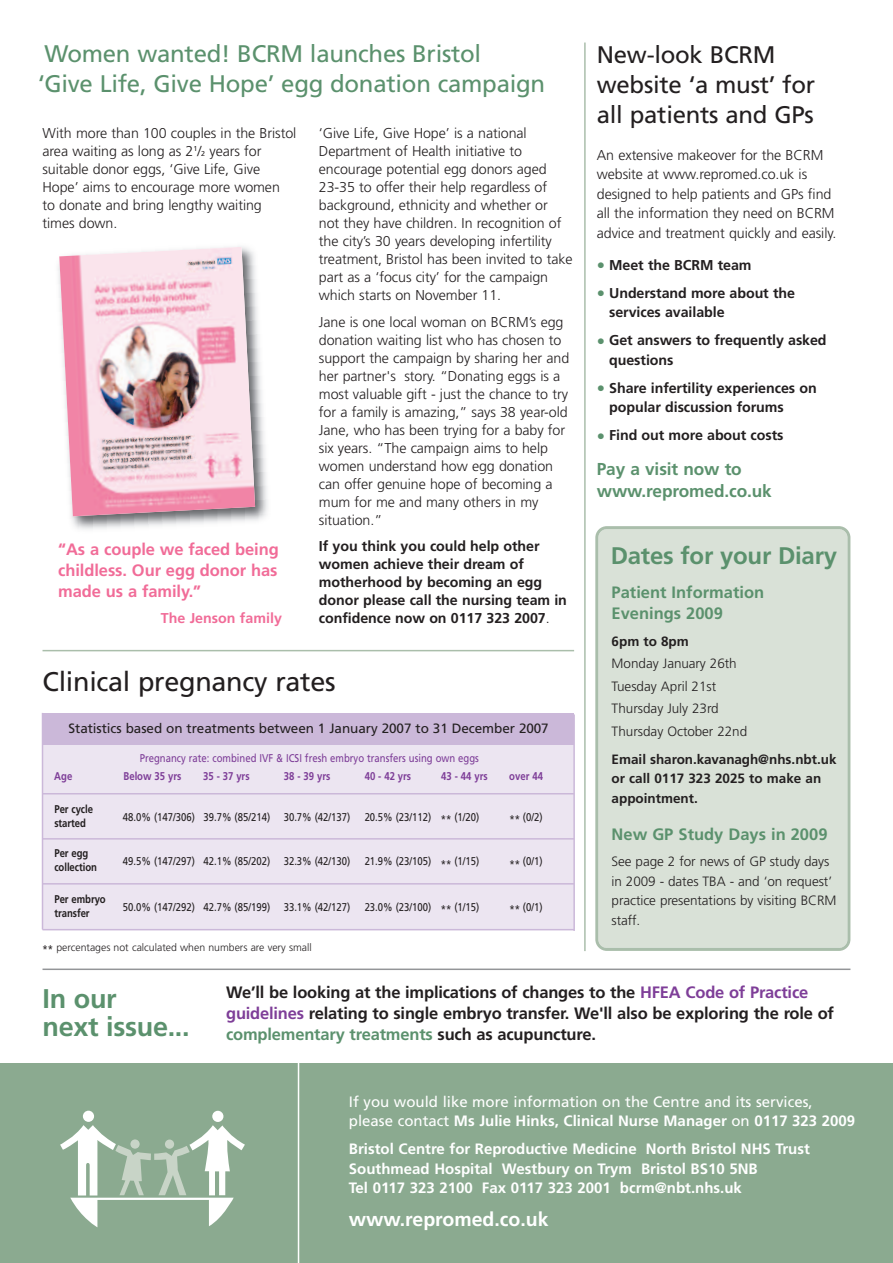
<style>
.page{position:relative;width:893px;height:1263px;background:#fff}
.page>*{position:absolute;margin:0;border:0;box-sizing:border-box;transform-origin:0 0}
.t1{font:27px "Frutiger";letter-spacing:-.01em;color:#231f20}
.t2{font:700 27px/28.5px "Frutiger";letter-spacing:-.01em;color:#5b916d}
.t3{font:24px/30px "Frutiger";letter-spacing:-.01em;color:#5b916d}
.t4{font:24px/30px "Frutiger";letter-spacing:-.01em;color:#231f20}
.t5{font:700 24px "Frutiger";letter-spacing:-.01em;color:#5b916d}
.t6{font:700 19.5px "Frutiger";color:#fff}
.t7{font:700 17.25px/21.8px "Frutiger";letter-spacing:-.005em;color:#5b916d}
.t8{font:700 16.5px/21px "Frutiger";letter-spacing:-.01em;color:#231f20}
.t9{font:700 16.5px/21px "Frutiger";letter-spacing:-.005em;color:#f16c98;text-align:justify}
.t10{font:700 16.5px/21px "Frutiger";color:#5b916d}
.t11{font:700 15px/19.5px "Frutiger";color:#fff}
.t12{font:15px/19.5px "Frutiger";color:#fff}
.t13{font:300 14.25px/18px "Frutiger";letter-spacing:-.005em;color:#231f20}
.t14{font:700 14.25px/18px "Frutiger";letter-spacing:-.005em;color:#231f20}
.t15{font:700 14.25px "Frutiger";color:#f16c98}
.t16{font:300 13.5px/22.5px "Frutiger";letter-spacing:-.005em;color:#231f20}
.t17{font:700 13.5px/19.5px "Frutiger";color:#231f20}
.t18{font:13.5px "Frutiger";letter-spacing:-.005em;color:#231f20}
.t19{font:11.25px "Frutiger";color:#231f20;scale:.85 1}
.t20{font:11.25px "Frutiger";color:#7e3e98;scale:.85 1}
.t21{font:700 11.25px "Frutiger";color:#7e3e98;scale:.85 1}
.t22{font:700 11.25px/14.2px "Frutiger";letter-spacing:-.005em;color:#231f20;scale:.85 1}
.t23{font:300 10.5px "Frutiger";color:#231f20}
.s1{font-weight:400;font-size:7.2px}
.s2{font-weight:300}
.s3{font-weight:400;font-size:11.25px}
.s4{font-weight:300;font-size:16.5px;color:#5b916d}
.s5{color:#7e3e98}
.s6{color:#5b916d}
.s7{font-weight:700}
</style>
<div class="page">
<div style="left:43px;top:714px;width:531px;height:215px;background:#ece5f1"></div>
<div style="left:0;top:1063px;width:893px;height:200px;background:#8baa90"></div>
<div style="left:83px;top:1111px;width:11px;height:11px;background:#fff;border-radius:50%"></div>
<svg style="left:60px;top:1125px;width:185px;height:102px"></svg>
<div style="left:212px;top:1111px;width:11px;height:11px;background:#fff;border-radius:50%"></div>
<hr style="left:298px;top:1059px;width:1px;height:204px;background:#fff">
<div style="left:595px;top:526px;width:255px;height:425px;background:#d9e1d7"></div>
<hr style="left:43px;top:650px;width:531px;height:1px;background:#aabeab">
<hr style="left:43px;top:793px;width:531px;height:1px;background:#cbb8d9">
<hr style="left:43px;top:838px;width:531px;height:1px;background:#cbb8d9">
<hr style="left:43px;top:883px;width:531px;height:1px;background:#cbb8d9">
<hr style="left:43px;top:929px;width:531px;height:1px;background:#cbb8d9">
<div style="left:43px;top:713px;width:531px;height:31px;background:#cbb8d9"></div>
<hr style="left:42px;top:713px;width:1px;height:216px;background:#cbb8d9">
<hr style="left:573px;top:714px;width:2px;height:217px;background:#cbb8d9">
<img style="left:58px;top:246px;width:210px;height:284px">
<img style="left:59px;top:247px;width:196px;height:269px">
<hr style="left:584px;top:43px;width:2px;height:908px;background:#aabeab">
<hr style="left:43px;top:968px;width:807px;height:2px;background:#939598">
<h2 class="t3" style="left:38px;top:40px;width:509px">Women wanted! BCRM launches Bristol<br>‘Give Life, Give Hope’ egg donation campaign</h2>
<p class="t13" style="left:43px;top:125px;width:255px">With more than 100 couples in the Bristol area waiting as long as 2<sup>1</sup>/<span class="s1">2</span> years for suitable donor eggs, ‘Give Life, Give<br>Hope’ aims to encourage more women<br>to donate and bring lengthy waiting times down.</p>
<p class="t9" style="left:58px;top:540px;width:222px">“As a couple we faced being childless. Our egg donor has made us a family.”</p>
<p class="t15" style="left:161px;top:613px;width:123px">The Jenson family</p>
<p class="t13" style="left:319px;top:125px;width:255px">‘Give Life, Give Hope’ is a national Department of Health initiative to encourage potential egg donors aged 23-35 to offer their help regardless of background, ethnicity and whether or<br>not they have children. In recognition of the city’s 30 years developing infertility treatment, Bristol has been invited to take part as a ‘focus city’ for the campaign which starts on November 11.</p>
<p class="t13" style="left:319px;top:314px;width:252px">Jane is one local woman on BCRM’s egg donation waiting list who has chosen to support the campaign by sharing her and her partner's story. “Donating eggs is a most valuable gift - just the chance to try for a family is amazing,” says 38 year-old Jane, who has been trying for a baby for six years. “The campaign aims to help women understand how egg donation can offer genuine hope of becoming a mum for me and many others in my situation.”</p>
<p class="t14" style="left:319px;top:538px;width:250px">If you think you could help other women achieve their dream of motherhood by becoming an egg donor please call the nursing team in confidence now on 0117 323 2007<span class="s2">.</span></p>
<h1 class="t1" style="left:43px;top:671px;width:295px">Clinical pregnancy rates</h1>
<p class="t18" style="left:68px;top:723px;width:482px">Statistics based on treatments between 1 January 2007 to 31 December 2007</p>
<p class="t20" style="left:140px;top:753px;width:401px">Pregnancy rate: combined IVF &amp; ICSI fresh embryo transfers using own eggs</p>
<p class="t21" style="left:54px;top:771px;width:23px">Age</p>
<p class="t21" style="left:124px;top:771px;width:70px">Below 35 yrs</p>
<p class="t21" style="left:203px;top:771px;width:56px">35 - 37 yrs</p>
<p class="t21" style="left:284px;top:771px;width:56px">38 - 39 yrs</p>
<p class="t21" style="left:365px;top:771px;width:56px">40 - 42 yrs</p>
<p class="t21" style="left:441px;top:771px;width:56px">43 - 44 yrs</p>
<p class="t21" style="left:509px;top:771px;width:41px">over 44</p>
<p class="t22" style="left:54px;top:803px;width:47px">Per cycle started</p>
<p class="t22" style="left:54px;top:847px;width:52px">Per egg collection</p>
<p class="t22" style="left:54px;top:893px;width:62px">Per embryo transfer</p>
<p class="t19" style="left:123px;top:812px;width:269px">48.0% (147/306) 39.7% (85/214) 30.7% (42/137)</p>
<p class="t19" style="left:365px;top:812px;width:136px">20.5% (23/112) ** (1/20)</p>
<p class="t19" style="left:509px;top:812px;width:41px">** (0/2)</p>
<p class="t19" style="left:123px;top:857px;width:269px">49.5% (147/297) 42.1% (85/202) 32.3% (42/130)</p>
<p class="t19" style="left:365px;top:857px;width:136px">21.9% (23/105) ** (1/15)</p>
<p class="t19" style="left:509px;top:857px;width:41px">** (0/1)</p>
<p class="t19" style="left:123px;top:902px;width:269px">50.0% (147/292) 42.7% (85/199) 33.1% (42/127)</p>
<p class="t19" style="left:365px;top:902px;width:136px">23.0% (23/100) ** (1/15)</p>
<p class="t19" style="left:509px;top:902px;width:41px">** (0/1)</p>
<p class="t23" style="left:43px;top:943px;width:271px"><span class="s3">**</span> percentages not calculated when numbers are very small</p>
<h2 class="t4" style="left:597px;top:41px;width:220px">New-look BCRM website ‘a must’ for all patients and GPs</h2>
<p class="t13" style="left:597px;top:146px;width:241px;line-height:19.5px">An extensive makeover for the BCRM website at www.repromed.co.uk is designed to help patients and GPs find all the information they need on BCRM advice and treatment quickly and easily.</p>
<p class="t14" style="left:597px;top:257px;width:156px"><span class="s4">•</span> Meet the BCRM team</p>
<p class="t14" style="left:609px;top:284px;width:187px;line-height:19.5px;text-indent:-12px"><span class="s4">•</span> Understand more about the services available</p>
<p class="t14" style="left:609px;top:332px;width:219px;line-height:19.5px;text-indent:-12px"><span class="s4">•</span> Get answers to frequently asked questions</p>
<p class="t14" style="left:609px;top:379px;width:209px;line-height:19.5px;text-indent:-12px"><span class="s4">•</span> Share infertility experiences on popular discussion forums</p>
<p class="t14" style="left:597px;top:427px;width:188px"><span class="s4">•</span> Find out more about costs</p>
<p class="t7" style="left:597px;top:459px;width:177px">Pay a visit now to www.repromed.co.uk</p>
<h2 class="t5" style="left:611px;top:546px;width:228px">Dates for your Diary</h2>
<p class="t10" style="left:612px;top:583px;width:154px">Patient Information<br>Evenings 2009</p>
<p class="t17" style="left:612px;top:632px;width:79px">6pm to 8pm</p>
<p class="t16" style="left:612px;top:653px;width:137px">Monday January 26th<br>Tuesday April 21st<br>Thursday July 23rd<br>Thursday October 22nd</p>
<p class="t17" style="left:612px;top:750px;width:226px">Email sharon.kavanagh@nhs.nbt.uk or call 0117 323 2025 to make an appointment.</p>
<p class="t10" style="left:612px;top:825px;width:217px">New GP Study Days in 2009</p>
<p class="t16" style="left:612px;top:853px;width:226px;line-height:19.5px">See page 2 for news of GP study days in 2009 - dates TBA - and ‘on request’ practice presentations by visiting BCRM staff.</p>
<h1 class="t2" style="left:43px;top:986px;width:149px">In our<br>next issue...</h1>
<p class="t8" style="left:226px;top:983px;width:609px">We’ll be looking at the implications of changes to the <span class="s5">HFEA Code of Practice guidelines</span> relating to single embryo transfer. We'll also be exploring the role of <span class="s6">complementary treatments</span> such as acupuncture.</p>
<p class="t12" style="left:349px;top:1093px;width:508px">If you would like more information on the Centre and its services, please contact <span class="s7">Ms Julie Hinks, Clinical Nurse Manager</span> on <span class="s7">0117 323 2009</span></p>
<p class="t11" style="left:349px;top:1140px;width:462px">Bristol Centre for Reproductive Medicine North Bristol NHS Trust<br>Southmead Hospital Westbury on Trym Bristol BS10 5NB<br>Tel 0117 323 2100 Fax 0117 323 2001 bcrm@nbt.nhs.uk</p>
<h3 class="t6" style="left:349px;top:1211px;width:201px">www.repromed.co.uk</h3>
</div>
